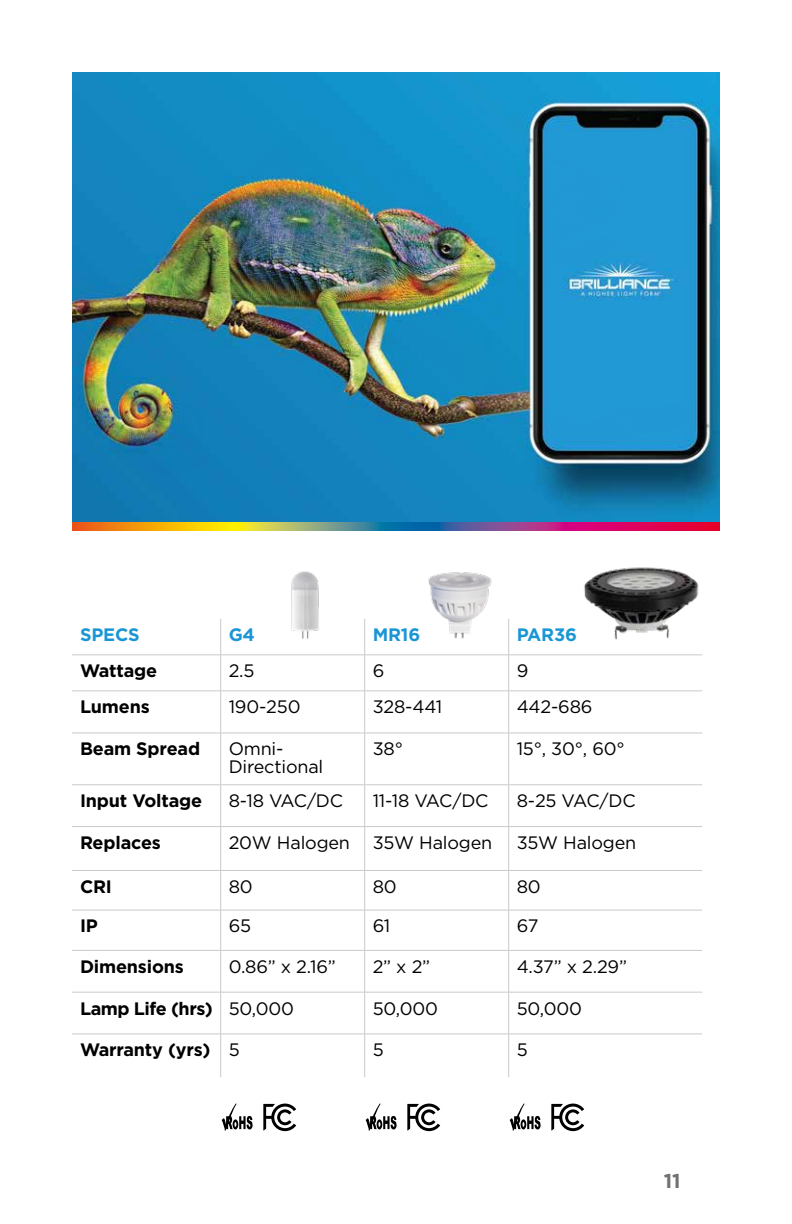
<style>
.page{position:relative;width:792px;height:1224px;background:#fff}
.page>*{position:absolute;margin:0;border:0;box-sizing:border-box;transform-origin:0 0}
.t1{font:700 20px "Gotham";color:#727171}
.t2{font:18px/18px "Gotham";letter-spacing:-.01em;color:#000}
.t3{font:700 18px "Gotham";letter-spacing:-.01em;color:#000}
.t4{font:700 18px "Gotham";letter-spacing:-.01em;color:#1b96d5}
.s1{font-weight:400}
</style>
<div class="page">
<hr style="left:220px;top:619px;width:1px;height:36px;background:#c9caca">
<hr style="left:364px;top:619px;width:1px;height:36px;background:#c9caca">
<hr style="left:508px;top:619px;width:1px;height:36px;background:#c9caca">
<hr style="left:72px;top:655px;width:149px;height:1px;background:#c9caca">
<hr style="left:221px;top:655px;width:144px;height:1px;background:#c9caca">
<hr style="left:220px;top:655px;width:1px;height:36px;background:#c9caca">
<hr style="left:365px;top:655px;width:144px;height:1px;background:#c9caca">
<hr style="left:364px;top:655px;width:1px;height:36px;background:#c9caca">
<hr style="left:509px;top:655px;width:193px;height:1px;background:#c9caca">
<hr style="left:508px;top:655px;width:1px;height:36px;background:#c9caca">
<hr style="left:72px;top:691px;width:149px;height:1px;background:#c9caca">
<hr style="left:221px;top:691px;width:144px;height:1px;background:#c9caca">
<hr style="left:220px;top:691px;width:1px;height:42px;background:#c9caca">
<hr style="left:365px;top:691px;width:144px;height:1px;background:#c9caca">
<hr style="left:364px;top:691px;width:1px;height:42px;background:#c9caca">
<hr style="left:509px;top:691px;width:193px;height:1px;background:#c9caca">
<hr style="left:508px;top:691px;width:1px;height:42px;background:#c9caca">
<hr style="left:72px;top:733px;width:149px;height:1px;background:#c9caca">
<hr style="left:221px;top:733px;width:144px;height:1px;background:#c9caca">
<hr style="left:220px;top:733px;width:1px;height:52px;background:#c9caca">
<hr style="left:365px;top:733px;width:144px;height:1px;background:#c9caca">
<hr style="left:364px;top:733px;width:1px;height:52px;background:#c9caca">
<hr style="left:509px;top:733px;width:193px;height:1px;background:#c9caca">
<hr style="left:508px;top:733px;width:1px;height:52px;background:#c9caca">
<hr style="left:72px;top:784px;width:149px;height:1px;background:#c9caca">
<hr style="left:221px;top:784px;width:144px;height:1px;background:#c9caca">
<hr style="left:220px;top:785px;width:1px;height:41px;background:#c9caca">
<hr style="left:365px;top:784px;width:144px;height:1px;background:#c9caca">
<hr style="left:364px;top:785px;width:1px;height:41px;background:#c9caca">
<hr style="left:509px;top:784px;width:193px;height:1px;background:#c9caca">
<hr style="left:508px;top:785px;width:1px;height:41px;background:#c9caca">
<hr style="left:72px;top:826px;width:149px;height:1px;background:#c9caca">
<hr style="left:221px;top:826px;width:144px;height:1px;background:#c9caca">
<hr style="left:220px;top:827px;width:1px;height:43px;background:#c9caca">
<hr style="left:365px;top:826px;width:144px;height:1px;background:#c9caca">
<hr style="left:364px;top:827px;width:1px;height:43px;background:#c9caca">
<hr style="left:509px;top:826px;width:193px;height:1px;background:#c9caca">
<hr style="left:508px;top:827px;width:1px;height:43px;background:#c9caca">
<hr style="left:72px;top:870px;width:149px;height:1px;background:#c9caca">
<hr style="left:221px;top:870px;width:144px;height:1px;background:#c9caca">
<hr style="left:220px;top:871px;width:1px;height:39px;background:#c9caca">
<hr style="left:365px;top:870px;width:144px;height:1px;background:#c9caca">
<hr style="left:364px;top:871px;width:1px;height:39px;background:#c9caca">
<hr style="left:509px;top:870px;width:193px;height:1px;background:#c9caca">
<hr style="left:508px;top:871px;width:1px;height:39px;background:#c9caca">
<hr style="left:72px;top:910px;width:149px;height:1px;background:#c9caca">
<hr style="left:221px;top:910px;width:144px;height:1px;background:#c9caca">
<hr style="left:220px;top:910px;width:1px;height:40px;background:#c9caca">
<hr style="left:365px;top:910px;width:144px;height:1px;background:#c9caca">
<hr style="left:364px;top:910px;width:1px;height:40px;background:#c9caca">
<hr style="left:509px;top:910px;width:193px;height:1px;background:#c9caca">
<hr style="left:508px;top:910px;width:1px;height:40px;background:#c9caca">
<hr style="left:72px;top:950px;width:149px;height:1px;background:#c9caca">
<hr style="left:221px;top:950px;width:144px;height:1px;background:#c9caca">
<hr style="left:220px;top:951px;width:1px;height:41px;background:#c9caca">
<hr style="left:365px;top:950px;width:144px;height:1px;background:#c9caca">
<hr style="left:364px;top:951px;width:1px;height:41px;background:#c9caca">
<hr style="left:509px;top:950px;width:193px;height:1px;background:#c9caca">
<hr style="left:508px;top:951px;width:1px;height:41px;background:#c9caca">
<hr style="left:72px;top:992px;width:149px;height:1px;background:#c9caca">
<hr style="left:221px;top:992px;width:144px;height:1px;background:#c9caca">
<hr style="left:220px;top:992px;width:1px;height:42px;background:#c9caca">
<hr style="left:365px;top:992px;width:144px;height:1px;background:#c9caca">
<hr style="left:364px;top:992px;width:1px;height:42px;background:#c9caca">
<hr style="left:509px;top:992px;width:193px;height:1px;background:#c9caca">
<hr style="left:508px;top:992px;width:1px;height:42px;background:#c9caca">
<hr style="left:72px;top:1034px;width:149px;height:1px;background:#c9caca">
<hr style="left:221px;top:1034px;width:144px;height:1px;background:#c9caca">
<hr style="left:220px;top:1034px;width:1px;height:43px;background:#c9caca">
<hr style="left:365px;top:1034px;width:144px;height:1px;background:#c9caca">
<hr style="left:364px;top:1034px;width:1px;height:43px;background:#c9caca">
<hr style="left:509px;top:1034px;width:193px;height:1px;background:#c9caca">
<hr style="left:508px;top:1034px;width:1px;height:43px;background:#c9caca">
<img style="left:429px;top:572px;width:67px;height:84px">
<img style="left:291px;top:571px;width:28px;height:69px">
<img style="left:584px;top:567px;width:115px;height:89px">
<svg style="left:72px;top:522px;width:648px;height:9px;background:#af695c"></svg>
<img style="left:72px;top:72px;width:648px;height:450px">
<svg style="left:222px;top:1103px;width:31px;height:28px"></svg>
<svg style="left:263px;top:1104px;width:33px;height:27px"></svg>
<svg style="left:366px;top:1103px;width:31px;height:28px"></svg>
<svg style="left:407px;top:1104px;width:33px;height:27px"></svg>
<svg style="left:510px;top:1103px;width:31px;height:28px"></svg>
<svg style="left:551px;top:1104px;width:33px;height:27px"></svg>
<p class="t4" style="left:80px;top:623px;width:61px">SPECS</p>
<p class="t4" style="left:229px;top:623px;width:28px">G4</p>
<p class="t4" style="left:373px;top:623px;width:49px">MR16</p>
<p class="t4" style="left:517px;top:623px;width:62px">PAR36</p>
<p class="t3" style="left:80px;top:659px;width:79px">Wattage</p>
<p class="t2" style="left:229px;top:661px;width:27px">2.5</p>
<p class="t2" style="left:373px;top:661px;width:13px">6</p>
<p class="t2" style="left:517px;top:661px;width:13px">9</p>
<p class="t3" style="left:80px;top:695px;width:71px">Lumens</p>
<p class="t2" style="left:229px;top:697px;width:73px">190-250</p>
<p class="t2" style="left:373px;top:697px;width:71px">328-441</p>
<p class="t2" style="left:517px;top:697px;width:77px">442-686</p>
<p class="t3" style="left:80px;top:737px;width:122px">Beam Spread</p>
<p class="t2" style="left:229px;top:740px;width:96px">Omni-<br>Directional</p>
<p class="t2" style="left:373px;top:740px;width:32px">38°</p>
<p class="t2" style="left:517px;top:740px;width:110px">15°, 30°, 60°</p>
<p class="t3" style="left:80px;top:789px;width:124px">Input Voltage</p>
<p class="t2" style="left:229px;top:791px;width:116px">8-18 VAC/DC</p>
<p class="t2" style="left:373px;top:791px;width:117px">11-18 VAC/DC</p>
<p class="t2" style="left:517px;top:791px;width:121px">8-25 VAC/DC</p>
<p class="t3" style="left:80px;top:831px;width:82px">Replaces</p>
<p class="t2" style="left:229px;top:833px;width:123px">20W Halogen</p>
<p class="t2" style="left:373px;top:833px;width:121px">35W Halogen</p>
<p class="t2" style="left:517px;top:833px;width:121px">35W Halogen</p>
<p class="t3" style="left:80px;top:875px;width:33px">CRI</p>
<p class="t2" style="left:229px;top:877px;width:26px">80</p>
<p class="t2" style="left:373px;top:877px;width:26px">80</p>
<p class="t2" style="left:517px;top:877px;width:26px">80</p>
<p class="t3" style="left:80px;top:914px;width:19px">IP</p>
<p class="t2" style="left:229px;top:917px;width:24px">65</p>
<p class="t2" style="left:373px;top:917px;width:19px">61</p>
<p class="t2" style="left:517px;top:917px;width:23px">67</p>
<p class="t3" style="left:80px;top:954px;width:105px">Dimensions</p>
<p class="t2" style="left:229px;top:957px;width:109px">0.86” x 2.16”</p>
<p class="t2" style="left:373px;top:957px;width:59px">2” x 2”</p>
<p class="t2" style="left:517px;top:957px;width:112px">4.37” x 2.29”</p>
<p class="t3" style="left:80px;top:996px;width:215px">Lamp Life (hrs) <span class="s1">50,000</span></p>
<p class="t2" style="left:373px;top:999px;width:67px">50,000</p>
<p class="t2" style="left:517px;top:999px;width:67px">50,000</p>
<p class="t3" style="left:80px;top:1038px;width:161px">Warranty (yrs) <span class="s1">5</span></p>
<p class="t2" style="left:373px;top:1041px;width:13px">5</p>
<p class="t2" style="left:517px;top:1041px;width:13px">5</p>
<p class="t1" style="left:664px;top:1168px;width:18px">11</p>
</div>
